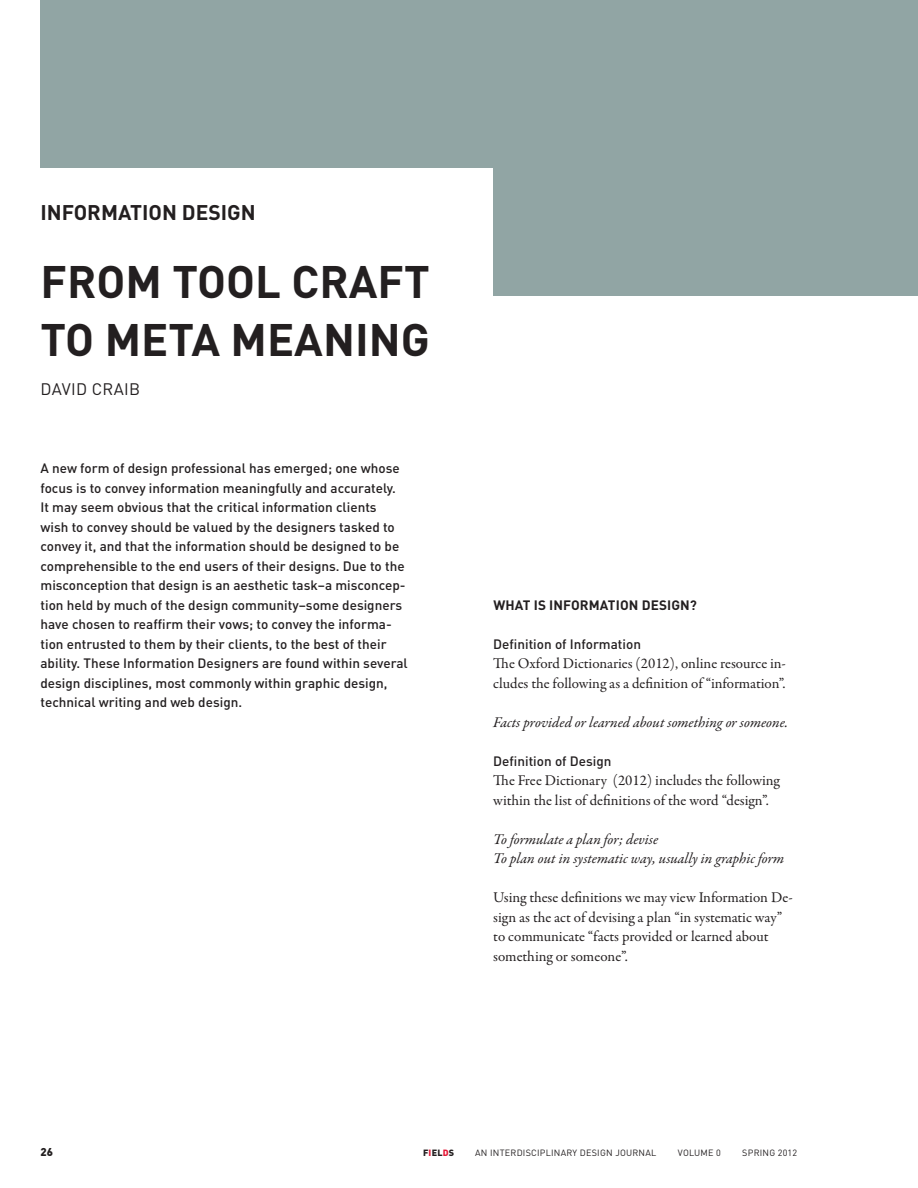
<style>
.page{position:relative;width:918px;height:1188px;background:#fff}
.page>*{position:absolute;margin:0;border:0;box-sizing:border-box;transform-origin:0 0}
.t1{font:700 45px "DIN";color:#231f20}
.t2{font:700 21px "DIN";color:#231f20}
.t3{font:16.5px "DIN Pro";color:#231f20}
.t4{font:15px/19.5px "Garamond Premr Pro";color:#231f20}
.t5{font:italic 15px/19.5px "Garamond Premr Pro";color:#231f20}
.t6{font:500 13.5px/19.5px "DIN Pro";color:#231f20}
.t7{font:700 13.5px "DIN Pro";color:#231f20}
.t8{font:900 11.25px "DIN Pro";color:#231f20}
.t9{font:9px "DIN Pro";letter-spacing:.025em;color:#231f20}
.t10{font:900 9px "DIN Pro";letter-spacing:.025em;color:#231f20}
.s1{color:#e51836}
</style>
<div class="page">
<div style="left:40px;top:0;width:878px;height:296px;background:#91a5a4"></div>
<div style="left:40px;top:169px;width:453px;height:265px;background:#fff"></div>
<h2 class="t2" style="left:40px;top:198px;width:217px">INFORMATION DESIGN</h2>
<h1 class="t1" style="left:40px;top:252px;width:160px">FROM TOOL</h1>
<h1 class="t1" style="left:291px;top:252px;width:28px">CRAFT</h1>
<h1 class="t1" style="left:40px;top:311px;width:94px">TO META</h1>
<h1 class="t1" style="left:231px;top:311px;width:29px">MEANING</h1>
<p class="t3" style="left:41px;top:378px;width:16px">DAVI</p>
<p class="t3" style="left:76px;top:378px;width:66px">D CRAIB</p>
<p class="t6" style="left:40px;top:458px;width:369px">A new form of design professional has emerged; one whose focus is to convey information meaningfully and accurately.<br>It may seem obvious that the critical information clients wish to convey should be valued by the designers tasked to convey it, and that the information should be designed to be comprehensible to the end users of their designs. Due to the misconception that design is an aesthetic task–a misconcep&shy;tion held by much of the design community–some designers have chosen to reaffirm their vows; to convey the informa&shy;tion entrusted to them by their clients, to the best of their ability. These Information Designers are found within several design disciplines, most commonly within graphic design, technical writing and web design.</p>
<p class="t7" style="left:493px;top:596px;width:21px">WHAT</p>
<p class="t7" style="left:534px;top:596px;width:30px">IS INFORMATION</p>
<p class="t7" style="left:642px;top:596px;width:18px">DESIGN</p>
<p class="t7" style="left:690px;top:596px;width:9px">?</p>
<p class="t6" style="left:493px;top:634px;width:149px">Definition of Information</p>
<p class="t4" style="left:493px;top:654px;width:294px">The Oxford Dictionaries (2012), online resource in&shy;cludes the following as a definition of “information”.</p>
<p class="t5" style="left:493px;top:713px;width:297px">Facts provided or learned about something or someone.</p>
<p class="t6" style="left:493px;top:751px;width:120px">Definition of Design</p>
<p class="t4" style="left:493px;top:771px;width:288px">The Free Dictionary (2012) includes the following within the list of definitions of the word “design”.</p>
<p class="t5" style="left:493px;top:830px;width:292px">To formulate a plan for; devise<br>To plan out in systematic way, usually in graphic form</p>
<p class="t4" style="left:493px;top:888px;width:301px">Using these definitions we may view Information De&shy;sign as the act of devising a plan “in systematic way” to communicate “facts provided or learned about something or someone”.</p>
<p class="t8" style="left:40px;top:1144px;width:14px">26</p>
<p class="t10" style="left:423px;top:1147px;width:33px">F<span class="s1">I</span>EL<span class="s1">D</span>S</p>
<p class="t9" style="left:475px;top:1147px;width:21px">AN INTER</p>
<p class="t9" style="left:517px;top:1147px;width:36px">DISCI PLINARY</p>
<p class="t9" style="left:580px;top:1147px;width:13px">DESIGN</p>
<p class="t9" style="left:615px;top:1147px;width:24px">JOURNAL</p>
<p class="t9" style="left:678px;top:1147px;width:44px">VOLUM E 0</p>
<p class="t9" style="left:742px;top:1147px;width:56px">SPRING 2012</p>
</div>
